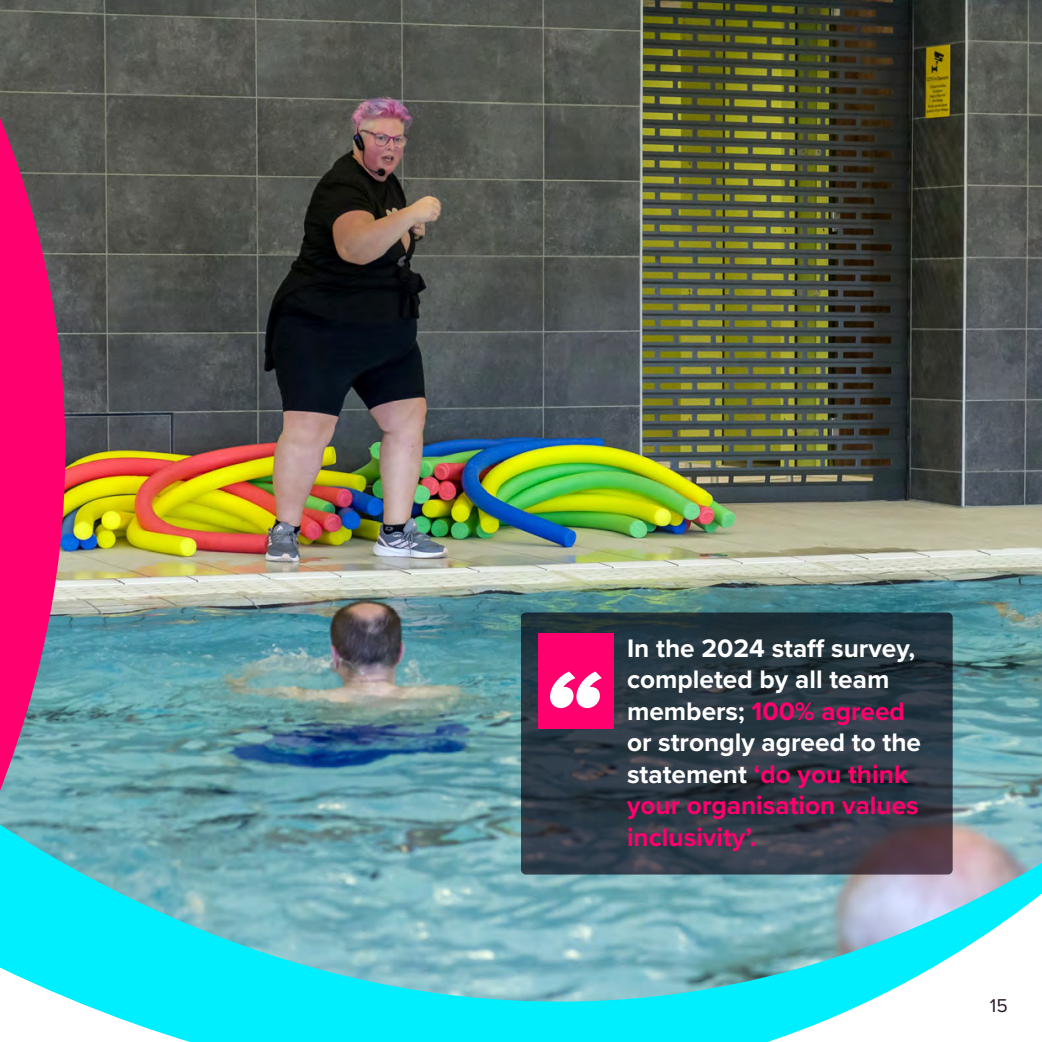
<style>
.page{position:relative;width:1042px;height:1042px;background:#fff}
.page>*{position:absolute;margin:0;border:0;box-sizing:border-box;transform-origin:0 0}
.t1{font:italic 900 106.75px "Proxima Nova";color:#fff}
.t2{font:700 26.25px/31.5px "Proxima Nova";color:#fff}
.t3{font:19.25px "Proxima Nova";color:#2c192c}
.s1{color:#ff006e}
</style>
<div class="page">
<img style="left:333px;top:0;width:709px;height:704px">
<img style="left:0;top:0;width:333px;height:704px">
<svg style="left:0;top:704px;width:1042px;height:338px;background:#65c3ce"></svg>
<svg style="left:521px;top:612px;width:431px;height:262px;background:#2d3842"></svg>
<div style="left:538px;top:633px;width:75px;height:96px;background:#ff006e"></div>
<h1 class="t1" style="left:543px;top:647px;width:58px">“</h1>
<p class="t2" style="left:627px;top:632px;width:295px">In the 2024 staff survey, completed by all team members; <span class="s1">100% agreed </span>or strongly agreed to the statement <span class="s1">‘do you think your organisation values inclusivity’.</span></p>
<p class="t3" style="left:990px;top:991px;width:19px">15</p>
</div>
